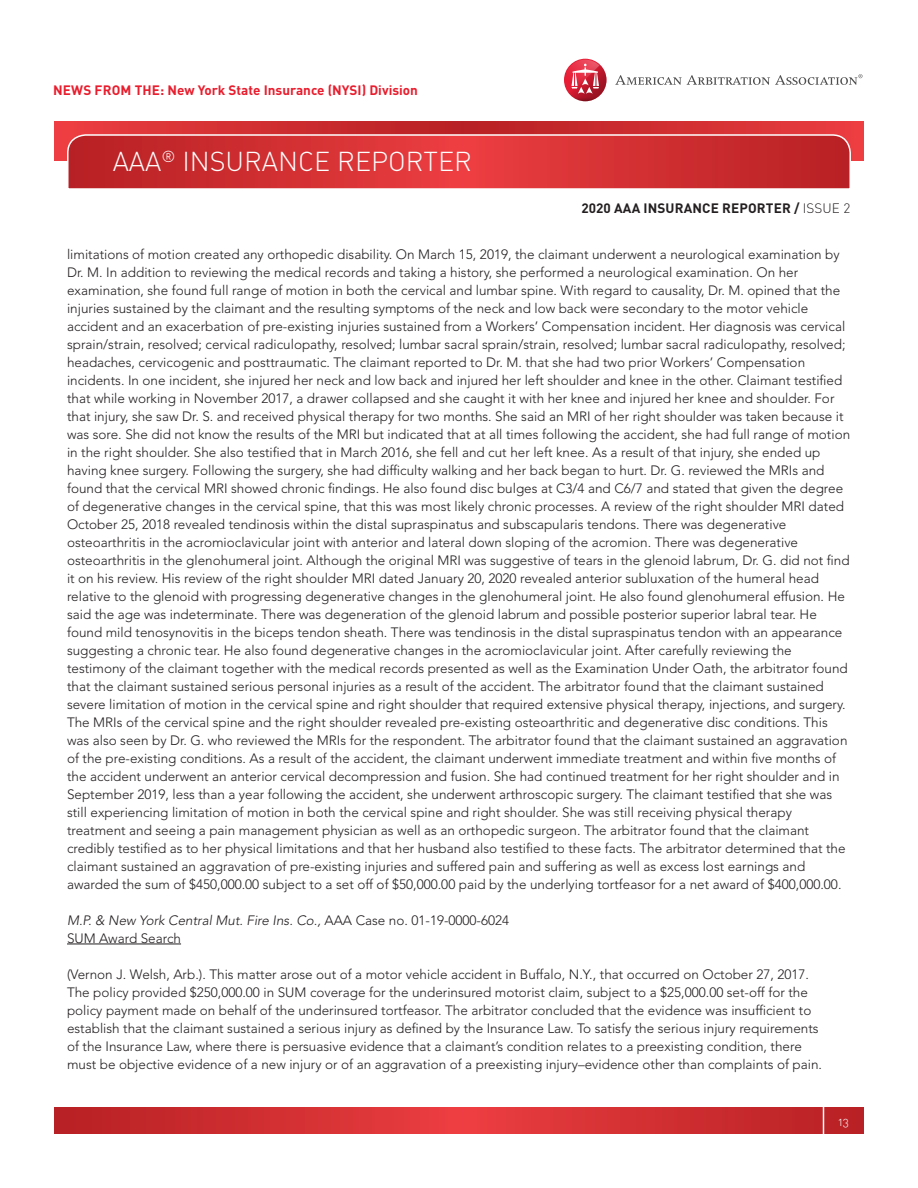
<style>
.page{position:relative;width:918px;height:1188px;background:#fff}
.page>*{position:absolute;margin:0;border:0;box-sizing:border-box;transform-origin:0 0}
.t1{font:27px "DIN Light Alternate";color:#fff}
.t2{font:300 13.5px/18px "Avenir LT Std";color:#231f20}
.t3{font:italic 300 13.5px "Avenir LT Std";color:#231f20}
.t4{font:700 13.5px "DIN Pro";color:#e91d2d}
.t5{font:700 13.5px "DIN Pro";letter-spacing:.01em;color:#231f20}
.t6{font:12px "DIN Light Alternate";color:#fff}
.s1{font-weight:300}
.s2{font-style:normal}
</style>
<div class="page">
<svg style="left:54px;top:1107px;width:810px;height:27px;background:#d02e32"></svg>
<hr style="left:823px;top:1094px;width:1px;height:54px;background:#fff">
<svg style="left:55px;top:122px;width:808px;height:38px;background:#d22f32"></svg>
<svg style="left:66px;top:134px;width:786px;height:55px;background:#d2383b"></svg>
<svg style="left:615px;top:74px;width:247px;height:11px"></svg>
<svg style="left:564px;top:59px;width:43px;height:42px"></svg>
<svg style="left:565px;top:60px;width:35px;height:41px"></svg>
<hr style="left:67px;top:944px;width:114px;height:1px;background:#231f20">
<p class="t4" style="left:53px;top:80px;width:366px">NEWS FROM THE: New York State Insurance (NYSI) Division</p>
<h1 class="t1" style="left:113px;top:145px;width:361px">AAA<sup>®</sup> INSURANCE REPORTER</h1>
<p class="t5" style="left:582px;top:199px;width:270px">2020 AAA INSURANCE REPORTER / <span class="s1">ISSUE 2</span></p>
<p class="t2" style="left:67px;top:245px;width:785px">limitations of motion created any orthopedic disability. On March 15, 2019, the claimant underwent a neurological examination by Dr. M. In addition to reviewing the medical records and taking a history, she performed a neurological examination. On her examination, she found full range of motion in both the cervical and lumbar spine. With regard to causality, Dr. M. opined that the injuries sustained by the claimant and the resulting symptoms of the neck and low back were secondary to the motor vehicle accident and an exacerbation of pre-existing injuries sustained from a Workers’ Compensation incident. Her diagnosis was cervical sprain/strain, resolved; cervical radiculopathy, resolved; lumbar sacral sprain/strain, resolved; lumbar sacral radiculopathy, resolved; headaches, cervicogenic and posttraumatic. The claimant reported to Dr. M. that she had two prior Workers’ Compensation incidents. In one incident, she injured her neck and low back and injured her left shoulder and knee in the other. Claimant testified that while working in November 2017, a drawer collapsed and she caught it with her knee and injured her knee and shoulder. For that injury, she saw Dr. S. and received physical therapy for two months. She said an MRI of her right shoulder was taken because it was sore. She did not know the results of the MRI but indicated that at all times following the accident, she had full range of motion in the right shoulder. She also testified that in March 2016, she fell and cut her left knee. As a result of that injury, she ended up having knee surgery. Following the surgery, she had difficulty walking and her back began to hurt. Dr. G. reviewed the MRIs and found that the cervical MRI showed chronic findings. He also found disc bulges at C3/4 and C6/7 and stated that given the degree of degenerative changes in the cervical spine, that this was most likely chronic processes. A review of the right shoulder MRI dated October 25, 2018 revealed tendinosis within the distal supraspinatus and subscapularis tendons. There was degenerative osteoarthritis in the acromioclavicular joint with anterior and lateral down sloping of the acromion. There was degenerative osteoarthritis in the glenohumeral joint. Although the original MRI was suggestive of tears in the glenoid labrum, Dr. G. did not find it on his review. His review of the right shoulder MRI dated January 20, 2020 revealed anterior subluxation of the humeral head relative to the glenoid with progressing degenerative changes in the glenohumeral joint. He also found glenohumeral effusion. He said the age was indeterminate. There was degeneration of the glenoid labrum and possible posterior superior labral tear. He found mild tenosynovitis in the biceps tendon sheath. There was tendinosis in the distal supraspinatus tendon with an appearance suggesting a chronic tear. He also found degenerative changes in the acromioclavicular joint. After carefully reviewing the testimony of the claimant together with the medical records presented as well as the Examination Under Oath, the arbitrator found that the claimant sustained serious personal injuries as a result of the accident. The arbitrator found that the claimant sustained severe limitation of motion in the cervical spine and right shoulder that required extensive physical therapy, injections, and surgery.<br>The MRIs of the cervical spine and the right shoulder revealed pre-existing osteoarthritic and degenerative disc conditions. This was also seen by Dr. G. who reviewed the MRIs for the respondent. The arbitrator found that the claimant sustained an aggravation of the pre-existing conditions. As a result of the accident, the claimant underwent immediate treatment and within five months of the accident underwent an anterior cervical decompression and fusion. She had continued treatment for her right shoulder and in September 2019, less than a year following the accident, she underwent arthroscopic surgery. The claimant testified that she was still experiencing limitation of motion in both the cervical spine and right shoulder. She was still receiving physical therapy treatment and seeing a pain management physician as well as an orthopedic surgeon. The arbitrator found that the claimant credibly testified as to her physical limitations and that her husband also testified to these facts. The arbitrator determined that the claimant sustained an aggravation of pre-existing injuries and suffered pain and suffering as well as excess lost earnings and awarded the sum of $450,000.00 subject to a set off of $50,000.00 paid by the underlying tortfeasor for a net award of $400,000.00.</p>
<p class="t3" style="left:67px;top:912px;width:444px">M.P. &amp; New York Central Mut. Fire Ins. Co., <span class="s2">AAA Case no. 01-19-0000-6024</span></p>
<p class="t2" style="left:67px;top:929px;width:116px">SUM Award Search</p>
<p class="t2" style="left:67px;top:965px;width:757px">(Vernon J. Welsh, Arb.). This matter arose out of a motor vehicle accident in Buffalo, N.Y., that occurred on October 27, 2017.<br>The policy provided $250,000.00 in SUM coverage for the underinsured motorist claim, subject to a $25,000.00 set-off for the policy payment made on behalf of the underinsured tortfeasor. The arbitrator concluded that the evidence was insufficient to establish that the claimant sustained a serious injury as defined by the Insurance Law. To satisfy the serious injury requirements of the Insurance Law, where there is persuasive evidence that a claimant’s condition relates to a preexisting condition, there must be objective evidence of a new injury or of an aggravation of a preexisting injury–evidence other than complaints of pain.</p>
<p class="t6" style="left:839px;top:1114px;width:12px">13</p>
</div>
